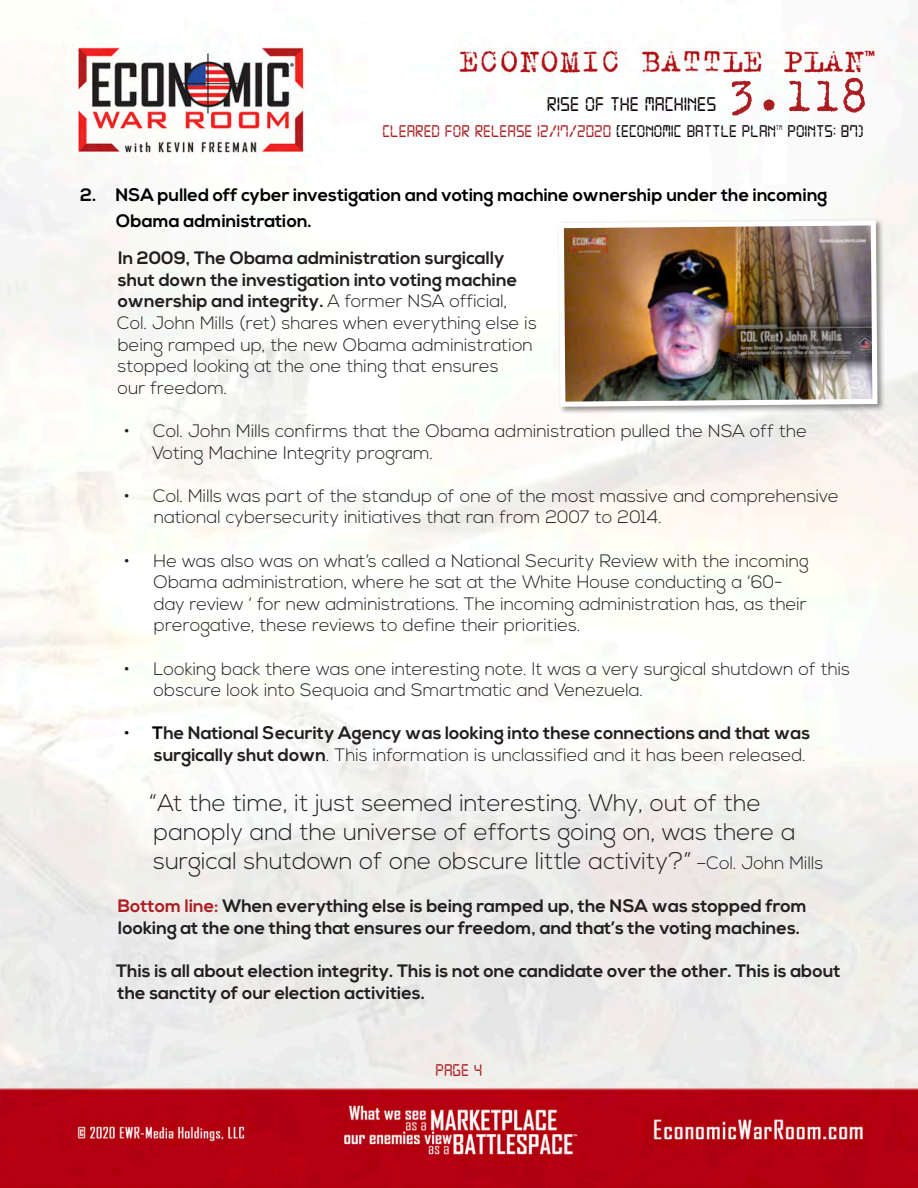
<style>
.page{position:relative;width:918px;height:1188px;background:#fff}
.page>*{position:absolute;margin:0;border:0;box-sizing:border-box;transform-origin:0 0}
.t1{font:51px "Trixie";color:#aa1e21}
.t2{font:300 24px/28.8px "Nexa";color:#231f20}
.t3{font:21px "Digital 7";color:#080302}
.t4{font:300 18px/21.6px "Nexa";color:#231f20}
.t5{font:700 18px/21.6px "Nexa";color:#231f20}
.t6{font:700 18px/25.5px "Nexa";color:#000}
.t7{font:18px "Digital 7";color:#aa1e21}
.t8{font:18px "Digital 7";color:#080302}
.t9{font:7.05px "Digital 7";color:#080302}
.s1{color:#080302}
.s2{font-weight:700}
.s3{font-weight:300;color:#000}
.s4{color:#000}
.s5{font-weight:300}
.s6{font-size:18px}
.s7{color:#aa1e21}
</style>
<div class="page">
<img style="left:0;top:5px;width:918px;height:1183px">
<div style="left:557px;top:218px;width:329px;height:197px;background:#231f20;opacity:.48"></div>
<img style="left:556px;top:218px;width:324px;height:191px">
<h1 class="t1" style="left:728px;top:62px;width:142px">3.118</h1>
<p class="t7" style="left:382px;top:123px;width:395px">CLEARED FOR RELEASE 12/17/2020 <span class="s1">[ECONOMIC BATTLE PLAN</span></p>
<p class="t9" style="left:776px;top:124px;width:8px">TM</p>
<p class="t8" style="left:788px;top:123px;width:78px">POINTS: 87)</p>
<p class="t3" style="left:547px;top:95px;width:171px">RISE OF THE MACHINES</p>
<p class="t6" style="left:116px;top:183px;width:713px;text-indent:-36px">2. NSA pulled off cyber investigation and voting machine ownership under the incoming<br>Obama administration.</p>
<p class="t4" style="left:117px;top:248px;width:421px"><span class="s2">In 2009, The Obama administration surgically shut down the investigation into voting machine ownership and integrity.</span> A former NSA official, Col. John Mills (ret) shares when everything else is being ramped up, the new Obama administration stopped looking at the one thing that ensures<br>our freedom.</p>
<p class="t4" style="left:152px;top:421px;width:656px;text-indent:-28px">• Col. John Mills confirms that the Obama administration pulled the NSA off the<br>Voting Machine Integrity program.</p>
<p class="t4" style="left:154px;top:486px;width:687px;text-indent:-30px">• Col. Mills was part of the standup of one of the most massive and comprehensive national cybersecurity initiatives that ran from 2007 to 2014.</p>
<p class="t4" style="left:153px;top:550px;width:657px;text-indent:-29px">• He was also was on what’s called a National Security Review with the incoming Obama administration, where he sat at the White House conducting a ‘60- day review ‘ for new administrations. The incoming administration has, as their prerogative, these reviews to define their priorities.</p>
<p class="t4" style="left:154px;top:658px;width:698px;text-indent:-30px">• Looking back there was one interesting note. It was a very surgical shutdown of this obscure look into Sequoia and Smartmatic and Venezuela.</p>
<p class="t5" style="left:124px;top:723px;width:688px;text-align:right"><span class="s3">•</span> <span class="s4">T</span>he National Security Agency was looking into these connections and that was surgically shut down<span class="s5">. This information is unclassified and it has been released.</span></p>
<h2 class="t2" style="left:149px;top:790px;width:676px">“At the time, it just seemed interesting. Why, out of the panoply and the universe of efforts going on, was there a surgical shutdown of one obscure little activity?” <span class="s6">–Col. John Mills</span></h2>
<p class="t5" style="left:118px;top:896px;width:691px"><span class="s7">Bottom line:</span> When everything else is being ramped up, the NSA was stopped from looking at the one thing that ensures our freedom, and that’s the voting machines.</p>
<p class="t5" style="left:116px;top:961px;width:726px">This is all about election integrity. This is not one candidate over the other. This is about the sanctity of our election activities.</p>
<p class="t7" style="left:436px;top:1062px;width:48px">PAGE 4</p>
</div>
